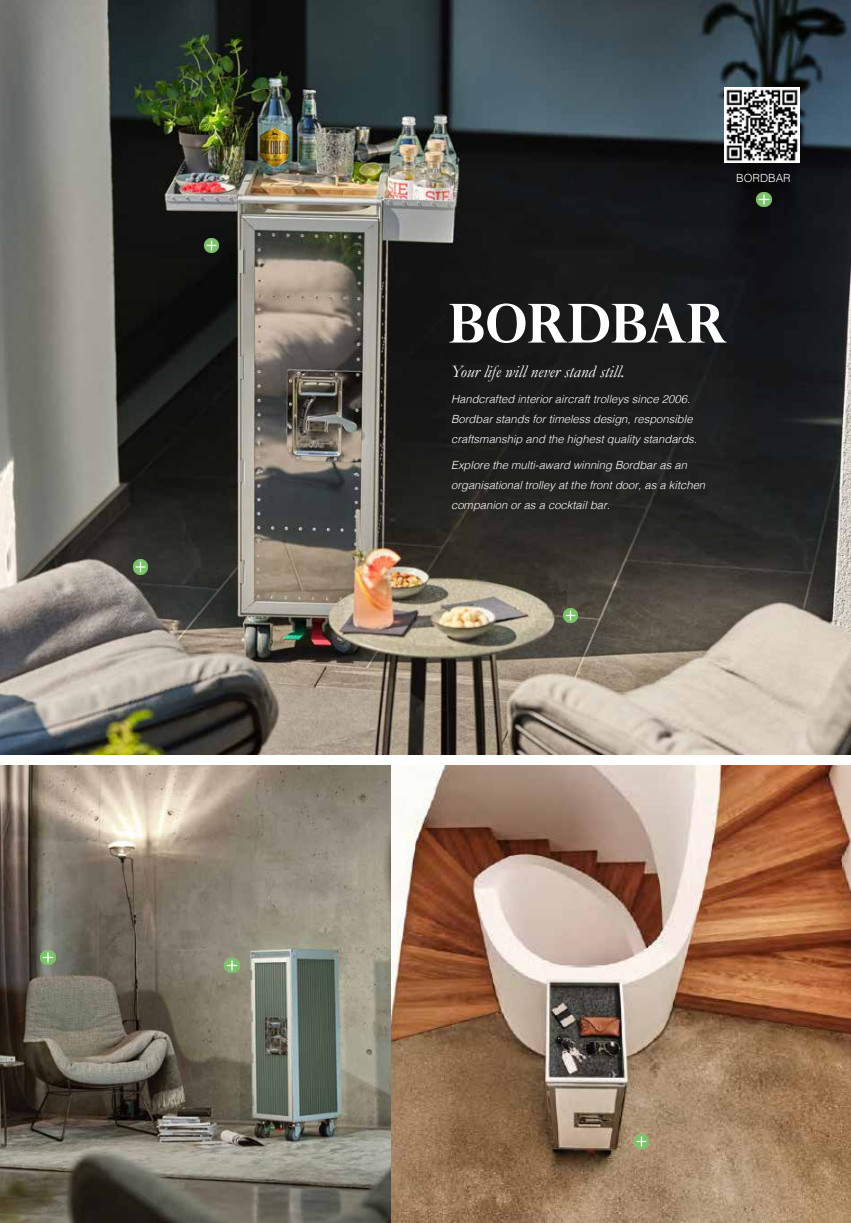
<style>
.page{position:relative;width:851px;height:1223px;background:#fff}
.page>*{position:absolute;margin:0;border:0;box-sizing:border-box;transform-origin:0 0}
.t1{font:700 53.75px "Perpetua Titling";color:#fff;scale:.95 1}
.t2{font:italic 17.5px "Garamond";color:#fff}
.t3{font:italic 300 11.25px/20px "Helvetica";color:#fff}
.t4{font:300 11.25px "Helvetica";color:#fff}
</style>
<div class="page">
<img style="left:0;top:765px;width:850px;height:457px">
<img style="left:1px;top:0;width:849px;height:754px">
<img style="left:724px;top:87px;width:75px;height:75px">
<img style="left:204px;top:238px;width:14px;height:15px">
<img style="left:756px;top:192px;width:15px;height:15px">
<img style="left:563px;top:608px;width:14px;height:14px">
<img style="left:133px;top:560px;width:14px;height:14px">
<img style="left:225px;top:958px;width:14px;height:14px">
<img style="left:41px;top:950px;width:14px;height:14px">
<img style="left:634px;top:1134px;width:14px;height:14px">
<p class="t4" style="left:736px;top:168px;width:56px">BORDBAR</p>
<h1 class="t1" style="left:448px;top:290px;width:294px">BORDBAR</h1>
<h2 class="t2" style="left:451px;top:360px;width:175px">Your life will never stand still.</h2>
<p class="t3" style="left:451px;top:388px;width:247px">Handcrafted interior aircraft trolleys since 2006.<br>Bordbar stands for timeless design, responsible craftsmanship and the highest quality standards.</p>
<p class="t3" style="left:451px;top:454px;width:255px">Explore the multi-award winning Bordbar as an organisational trolley at the front door, as a kitchen companion or as a cocktail bar.</p>
</div>
